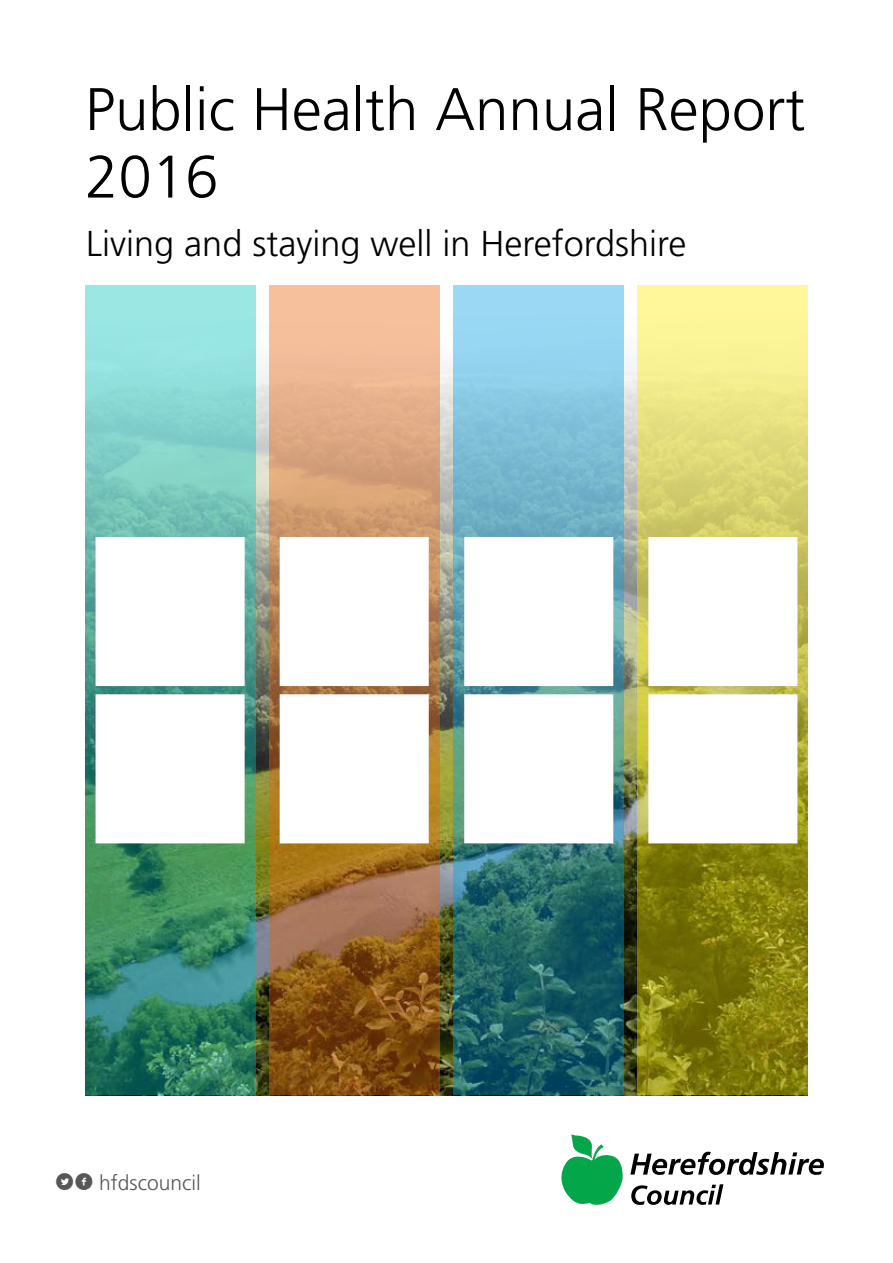
<style>
.page{position:relative;width:893px;height:1263px;background:#fff}
.page>*{position:absolute;margin:0;border:0;box-sizing:border-box;transform-origin:0 0}
.t1{font:300 60px/67.5px "Frutiger";color:#000}
.t2{font:300 36px "Frutiger";color:#000}
.t3{font:300 21px "Frutiger";color:#575756}
.s1{font-family:"Socialico";font-weight:400;font-size:24px}
</style>
<div class="page">
<img style="left:255px;top:285px;width:383px;height:578px">
<svg style="left:85px;top:285px;width:170px;height:810px"></svg>
<svg style="left:269px;top:285px;width:170px;height:810px"></svg>
<svg style="left:454px;top:285px;width:170px;height:810px"></svg>
<svg style="left:638px;top:285px;width:170px;height:810px"></svg>
<div style="left:280px;top:537px;width:149px;height:149px;border:4px solid #fff"></div>
<div style="left:96px;top:537px;width:149px;height:149px;border:4px solid #fff"></div>
<div style="left:280px;top:694px;width:149px;height:149px;border:4px solid #fff"></div>
<div style="left:96px;top:694px;width:149px;height:149px;border:4px solid #fff"></div>
<div style="left:464px;top:537px;width:149px;height:149px;border:4px solid #fff"></div>
<div style="left:648px;top:537px;width:149px;height:149px;border:4px solid #fff"></div>
<div style="left:464px;top:694px;width:149px;height:149px;border:4px solid #fff"></div>
<div style="left:648px;top:694px;width:149px;height:149px;border:4px solid #fff"></div>
<div style="left:282px;top:539px;width:144px;height:145px;background:#fff"></div>
<div style="left:98px;top:539px;width:144px;height:145px;background:#fff"></div>
<div style="left:282px;top:696px;width:144px;height:145px;background:#fff"></div>
<div style="left:98px;top:696px;width:144px;height:145px;background:#fff"></div>
<div style="left:466px;top:539px;width:145px;height:145px;background:#fff"></div>
<div style="left:651px;top:539px;width:144px;height:145px;background:#fff"></div>
<div style="left:466px;top:696px;width:145px;height:145px;background:#fff"></div>
<div style="left:651px;top:696px;width:144px;height:145px;background:#fff"></div>
<svg style="left:561px;top:1134px;width:62px;height:71px"></svg>
<svg style="left:630px;top:1152px;width:194px;height:23px"></svg>
<svg style="left:631px;top:1184px;width:92px;height:21px"></svg>
<h1 class="t1" style="left:85px;top:76px;width:722px">Public Health Annual Report<br>2016</h1>
<p class="t2" style="left:86px;top:223px;width:602px">Living and staying well in Herefordshire</p>
<p class="t3" style="left:55px;top:1171px;width:147px"><span class="s1">lf</span> hfdscouncil</p>
</div>
